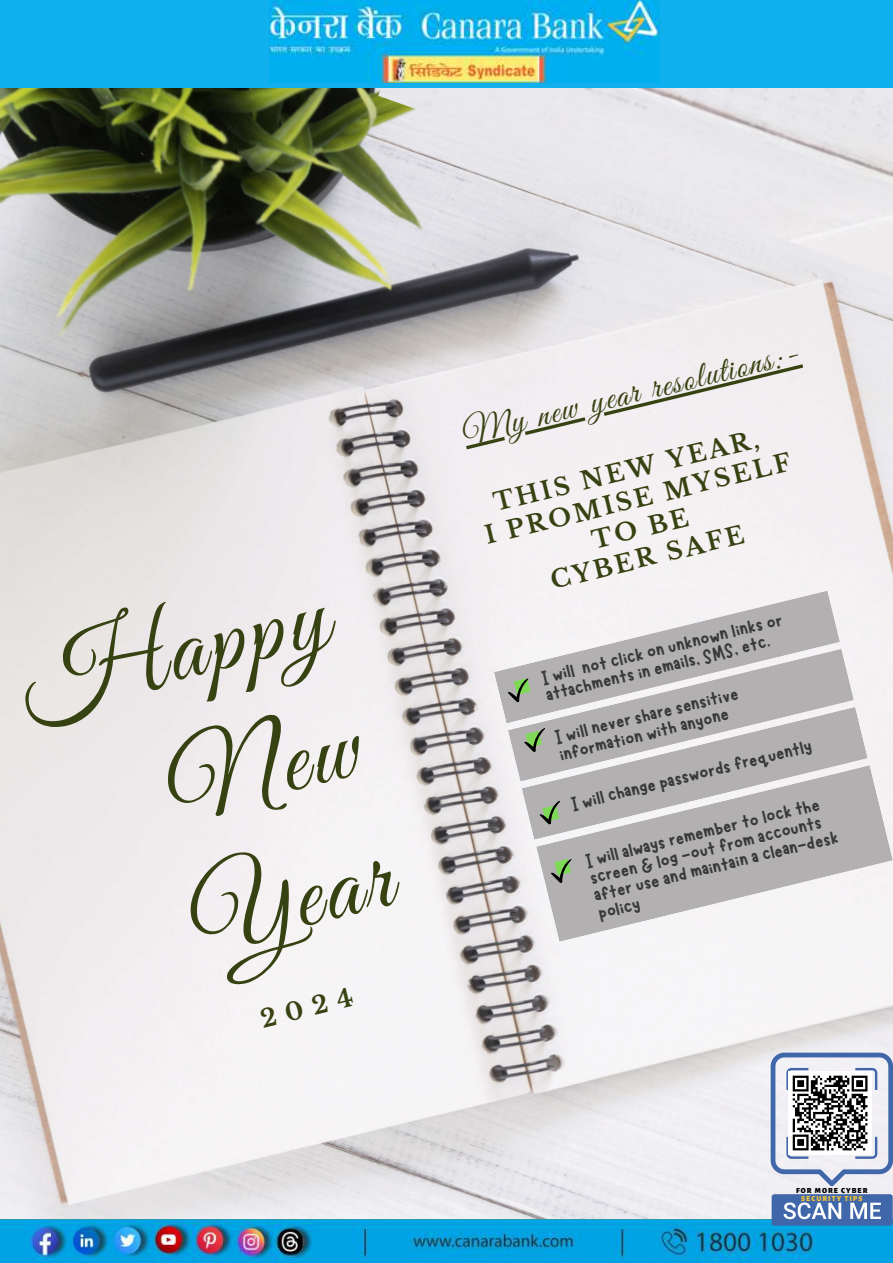
<style>
.page{position:relative;width:893px;height:1263px;background:#fff}
.page>*{position:absolute;margin:0;border:0;box-sizing:border-box;transform-origin:0 0}
.t1{font:103.88px/134.6px "Great Vibes";color:#374212;text-align:justify}
.t2{font:35.62px "Great Vibes";color:#374212}
.t3{font:700 24.22px/29.6px "Libre Baskerville";color:#374212;text-align:center}
.t4{font:21.52px/17.9px "Marykate";color:#393939}
.t5{font:900 7.57px "Alegreya Sans SC";letter-spacing:.135em;color:#000}
.t6{font:900 7.57px "Alegreya Sans SC";letter-spacing:.135em;color:#ebbe38}
</style>
<div class="page">
<img style="left:0;top:87px;width:893px;height:1132px">
<img style="left:378px;top:87px;width:515px;height:275px">
<div style="left:0;top:0;width:893px;height:87px;background:#10b0ef"></div>
<img style="left:269px;top:0;width:390px;height:82px">
<svg style="left:494px;top:591px;width:346px;height:132px;fill:#f5f1f3"></svg>
<svg style="left:508px;top:649px;width:346px;height:132px;fill:#b2b0b1"></svg>
<svg style="left:522px;top:707px;width:345px;height:133px;background:#bcbabb"></svg>
<svg style="left:536px;top:765px;width:357px;height:177px;fill:#b2b0b1"></svg>
<svg style="left:505px;top:678px;width:29px;height:26px"></svg>
<svg style="left:522px;top:728px;width:28px;height:26px"></svg>
<svg style="left:537px;top:800px;width:29px;height:27px"></svg>
<svg style="left:548px;top:858px;width:29px;height:27px"></svg>
<div style="left:466px;top:364px;width:337px;height:85px;background:#f3eef1"></div>
<img style="left:0;top:1219px;width:893px;height:44px">
<svg style="left:771px;top:1194px;width:121px;height:31px;background:#6483ba"></svg>
<svg style="left:770px;top:1052px;width:123px;height:134px"></svg>
<h1 class="t1" style="left:111px;top:604px;width:207px;text-indent:-106px;rotate:-14deg">Happy New Year</h1>
<p class="t3" style="left:257px;top:1005px;width:96px;rotate:-14deg">2024</p>
<h2 class="t2" style="left:458px;top:416px;width:346px;rotate:-14deg">My new year resolutions:-</h2>
<p class="t3" style="left:475px;top:493px;width:315px;rotate:-14deg">THIS NEW YEAR,<br>I PROMISE MYSELF<br>TO BE<br>CYBER SAFE</p>
<p class="t4" style="left:539px;top:668px;width:249px;rotate:-14deg">I will not click on unknown links or attachments in emails, SMS, etc.</p>
<p class="t4" style="left:552px;top:728px;width:190px;rotate:-14deg">I will never share sensitive information with anyone</p>
<p class="t4" style="left:569px;top:794px;width:248px;rotate:-14deg">I will change passwords frequently</p>
<p class="t4" style="left:583px;top:851px;width:252px;rotate:-14deg">I will always remember to lock the screen &amp; log -out from accounts after use and maintain a clean-desk policy</p>
<p class="t5" style="left:796px;top:1187px;width:73px">FOR MORE CYBER</p>
<p class="t6" style="left:801px;top:1195px;width:63px">SECURITY TIPS</p>
</div>
